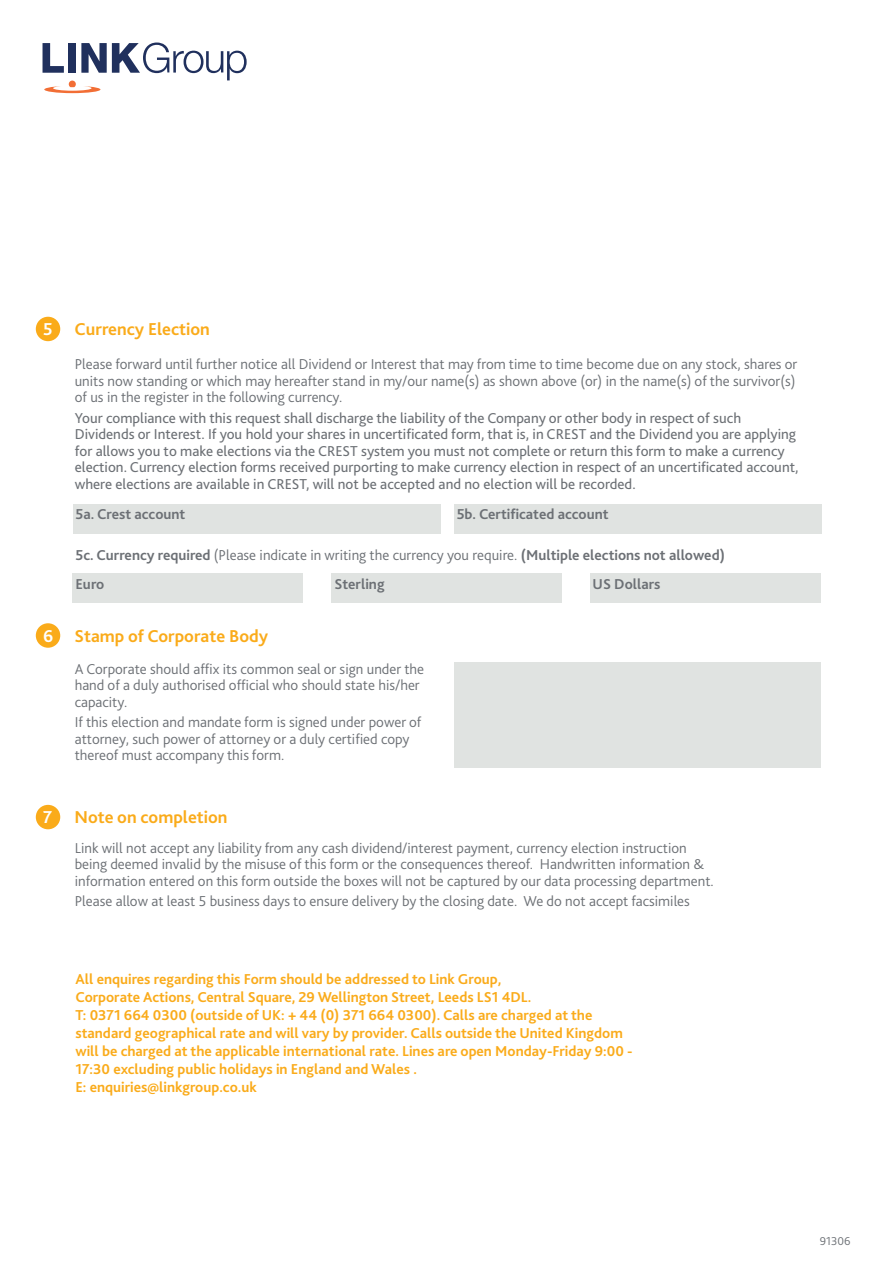
<style>
.page{position:relative;width:893px;height:1263px;background:#fff}
.page>*{position:absolute;margin:0;border:0;box-sizing:border-box;transform-origin:0 0}
.t1{font:700 18px "Bliss 2";color:#faab1a}
.t2{font:700 18px "Bliss 2";color:#fff}
.t3{font:300 15px/16.5px "Bliss 2";color:#6c7075}
.t4{font:15px/16.5px "Bliss 2";color:#6c7075}
.t5{font:700 15px/18px "Bliss 2";color:#faab1a}
.t6{font:700 15px "Bliss 2";color:#6c7075}
.t7{font:300 12px "Bliss 2";color:#6c7075}
.s1{color:#fff}
.s2{font-weight:300}
</style>
<div class="page">
<div style="left:73px;top:504px;width:367px;height:29px;background:#e0e3e1"></div>
<div style="left:73px;top:573px;width:230px;height:30px;background:#e0e3e1"></div>
<div style="left:332px;top:573px;width:230px;height:30px;background:#e0e3e1"></div>
<div style="left:590px;top:573px;width:230px;height:30px;background:#e0e3e1"></div>
<div style="left:454px;top:662px;width:366px;height:106px;background:#e0e3e1"></div>
<div style="left:454px;top:504px;width:368px;height:29px;background:#e0e3e1"></div>
<div style="left:36px;top:317px;width:24px;height:24px;background:#faab1a;border-radius:50%"></div>
<div style="left:36px;top:623px;width:24px;height:25px;background:#faab1a;border-radius:50%"></div>
<div style="left:36px;top:805px;width:24px;height:24px;background:#faab1a;border-radius:50%"></div>
<svg style="left:43px;top:43px;width:204px;height:50px"></svg>
<p class="t1" style="left:43px;top:318px;width:168px"><span class="s1">5</span> Currency Election</p>
<p class="t3" style="left:75px;top:355px;width:724px;text-align:justify">Please forward until further notice all Dividend or Interest that may from time to time become due on any stock, shares or units now standing or which may hereafter stand in my/our name(s) as shown above (or) in the name(s) of the survivor(s) of us in the register in the following currency.</p>
<p class="t4" style="left:75px;top:409px;width:725px">Your compliance with this request shall discharge the liability of the Company or other body in respect of such Dividends or Interest. If you hold your shares in uncertificated form, that is, in CREST and the Dividend you are applying for allows you to make elections via the CREST system you must not complete or return this form to make a currency election. Currency election forms received purporting to make currency election in respect of an uncertificated account, where elections are available in CREST, will not be accepted and no election will be recorded.</p>
<p class="t6" style="left:457px;top:505px;width:153px">5b. Certificated account</p>
<p class="t6" style="left:75px;top:546px;width:651px">5c. Currency required <span class="s2">(Please indicate in writing the currency you require.</span> (Multiple elections not allowed)</p>
<p class="t6" style="left:75px;top:505px;width:111px">5a. Crest account</p>
<p class="t6" style="left:75px;top:574px;width:30px">Euro</p>
<p class="t6" style="left:334px;top:574px;width:52px">Sterling</p>
<p class="t6" style="left:593px;top:574px;width:69px">US Dollars</p>
<p class="t1" style="left:43px;top:624px;width:227px"><span class="s1">6</span> Stamp of Corporate Body</p>
<p class="t3" style="left:75px;top:660px;width:351px">A Corporate should affix its common seal or sign under the hand of a duly authorised official who should state his/her capacity.</p>
<p class="t3" style="left:75px;top:714px;width:348px">If this election and mandate form is signed under power of attorney, such power of attorney or a duly certified copy thereof must accompany this form.</p>
<p class="t2" style="left:43px;top:806px;width:10px">7</p>
<p class="t1" style="left:75px;top:806px;width:154px">Note on completion</p>
<p class="t3" style="left:75px;top:839px;width:641px">Link will not accept any liability from any cash dividend/interest payment, currency election instruction being deemed invalid by the misuse of this form or the consequences thereof. Handwritten information &amp; information entered on this form outside the boxes will not be captured by our data processing department.</p>
<p class="t3" style="left:75px;top:893px;width:617px">Please allow at least 5 business days to ensure delivery by the closing date. We do not accept facsimiles</p>
<p class="t5" style="left:75px;top:970px;width:559px">All enquires regarding this Form should be addressed to Link Group,<br>Corporate Actions, Central Square, 29 Wellington Street, Leeds LS1 4DL.<br>T: 0371 664 0300 (outside of UK: + 44 (0) 371 664 0300). Calls are charged at the standard geographical rate and will vary by provider. Calls outside the United Kingdom will be charged at the applicable international rate. Lines are open Monday-Friday 9:00 - 17:30 excluding public holidays in England and Wales .<br>E: enquiries@linkgroup.co.uk</p>
<p class="t7" style="left:820px;top:1233px;width:32px">91306</p>
</div>
